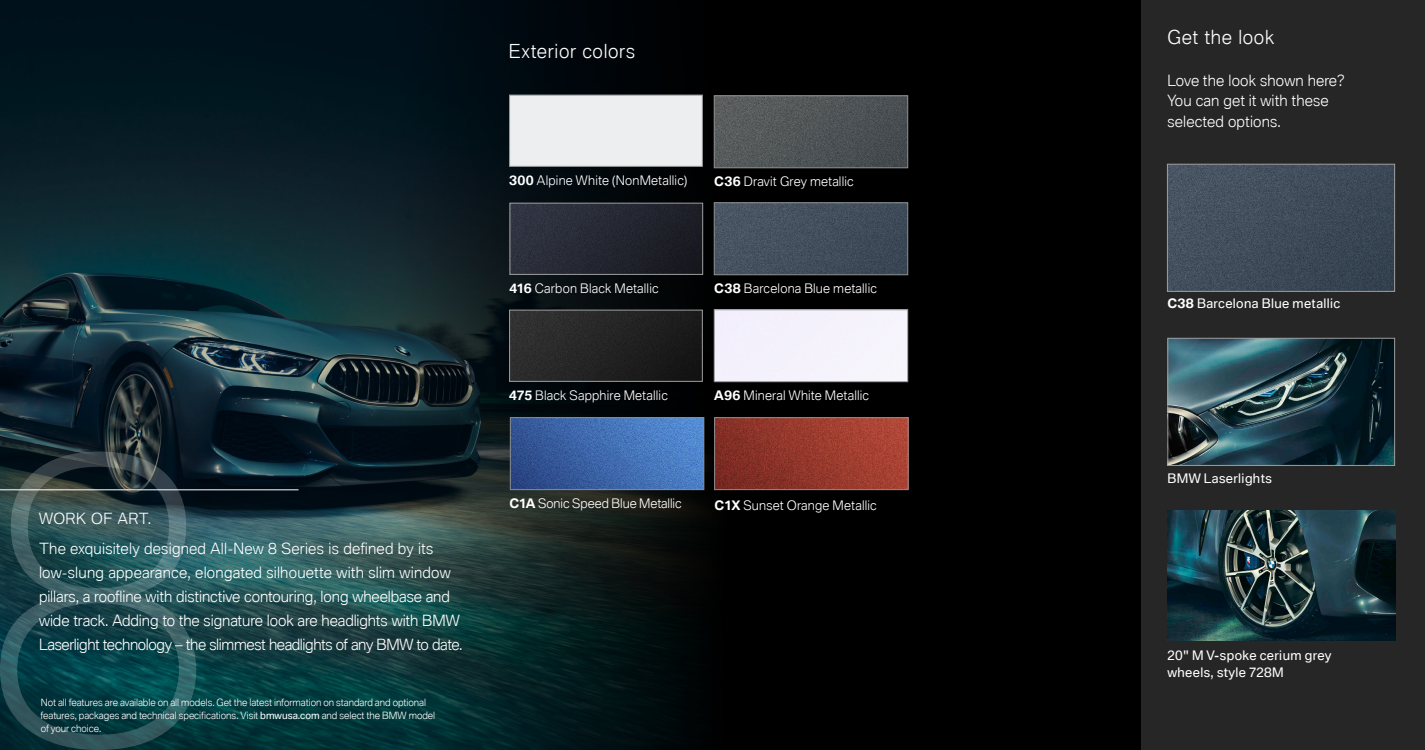
<style>
.page{position:relative;width:1425px;height:750px;background:#000}
.page>*{position:absolute;margin:0;border:0;box-sizing:border-box;transform-origin:0 0}
.t1{font:300 18.75px "BMW Type Global Pro";letter-spacing:.035em;color:#fff}
.t2{font:300 15px/24px "BMW Type Global Pro";color:#fff}
.t3{font:300 15px "BMW Type Global Pro";letter-spacing:.035em;color:#fff}
.t4{font:300 12.75px "BMW Type Global Pro";letter-spacing:.015em;color:#fff}
.t5{font:12.75px/16.5px "BMW Type Global Pro";letter-spacing:.03em;color:#fff}
.t6{font:300 9.75px/12.8px "BMW Type Global Pro";letter-spacing:-.005em;color:#fff}
.s1{font-weight:400}
.s2{font-weight:700}
</style>
<div class="page">
<img style="left:0;top:0;width:776px;height:750px">
<div style="left:1142px;top:0;width:283px;height:750px;background:#262626"></div>
<hr style="left:0;top:489px;width:298px;height:1px;background:#fff">
<div style="left:509px;top:95px;width:194px;height:72px;background:#eceeef;border:1px solid #9d9e9e"></div>
<img style="left:512px;top:205px;width:189px;height:68px">
<div style="left:510px;top:203px;width:193px;height:72px;border:1px solid #9d9e9e"></div>
<img style="left:511px;top:312px;width:190px;height:68px">
<div style="left:509px;top:310px;width:194px;height:72px;border:1px solid #9d9e9e"></div>
<img style="left:1169px;top:166px;width:224px;height:124px">
<div style="left:1167px;top:164px;width:228px;height:128px;border:1px solid #9d9e9e"></div>
<img style="left:1169px;top:340px;width:224px;height:124px">
<div style="left:1167px;top:338px;width:228px;height:128px;border:1px solid #9d9e9e"></div>
<img style="left:716px;top:97px;width:190px;height:69px">
<div style="left:714px;top:95px;width:194px;height:73px;border:1px solid #8b8d8d"></div>
<img style="left:512px;top:419px;width:190px;height:69px">
<div style="left:510px;top:417px;width:194px;height:73px;border:1px solid #8b8d8d"></div>
<img style="left:716px;top:419px;width:191px;height:69px">
<div style="left:714px;top:417px;width:195px;height:73px;border:1px solid #8b8d8d"></div>
<img style="left:1167px;top:511px;width:228px;height:129px">
<svg style="left:0;top:451px;width:196px;height:299px"></svg>
<img style="left:716px;top:204px;width:190px;height:69px">
<div style="left:714px;top:202px;width:194px;height:73px;border:1px solid #8b8d8d"></div>
<div style="left:716px;top:311px;width:190px;height:69px;background:#f4f2fc"></div>
<div style="left:714px;top:309px;width:194px;height:73px;border:1px solid #8b8d8d"></div>
<p class="t3" style="left:39px;top:508px;width:114px">WORK OF ART.</p>
<p class="t2" style="left:39px;top:538px;width:425px">The exquisitely designed All-New 8 Series is defined by its low-slung appearance, elongated silhouette with slim window pillars, a roofline with distinctive contouring, long wheelbase and wide track. Adding to the signature look are headlights with BMW Laserlight technology – the slimmest headlights of any BMW to date.</p>
<p class="t6" style="left:41px;top:697px;width:396px">Not all features are available on all models. Get the latest information on standard and optional features, packages and technical specifications. Visit <span class="s1">bmwusa.com</span> and select the BMW model of your choice.</p>
<p class="t1" style="left:509px;top:38px;width:128px">Exterior colors</p>
<p class="t4" style="left:509px;top:172px;width:179px"><span class="s2">300</span> Alpine White (NonMetallic)</p>
<p class="t4" style="left:714px;top:173px;width:141px"><span class="s2">C36</span> Dravit Grey metallic</p>
<p class="t4" style="left:510px;top:279px;width:151px"><span class="s2">416</span> Carbon Black Metallic</p>
<p class="t4" style="left:714px;top:280px;width:164px"><span class="s2">C38</span> Barcelona Blue metallic</p>
<p class="t4" style="left:509px;top:387px;width:160px"><span class="s2">475</span> Black Sapphire Metallic</p>
<p class="t4" style="left:714px;top:387px;width:156px"><span class="s2">A96</span> Mineral White Metallic</p>
<p class="t4" style="left:510px;top:494px;width:174px"><span class="s2">C1A</span> Sonic Speed Blue Metallic</p>
<p class="t4" style="left:715px;top:496px;width:164px"><span class="s2">C1X</span> Sunset Orange Metallic</p>
<p class="t1" style="left:1167px;top:24px;width:108px">Get the look</p>
<p class="t2" style="left:1167px;top:71px;width:179px;line-height:20.2px">Love the look shown here?<br>You can get it with these selected options.</p>
<p class="t5" style="left:1167px;top:295px;width:174px"><span class="s2">C38</span> Barcelona Blue metallic</p>
<p class="t5" style="left:1167px;top:471px;width:106px">BMW Laserlights</p>
<p class="t5" style="left:1167px;top:648px;width:165px">20" M V-spoke cerium grey wheels, style 728M</p>
</div>
